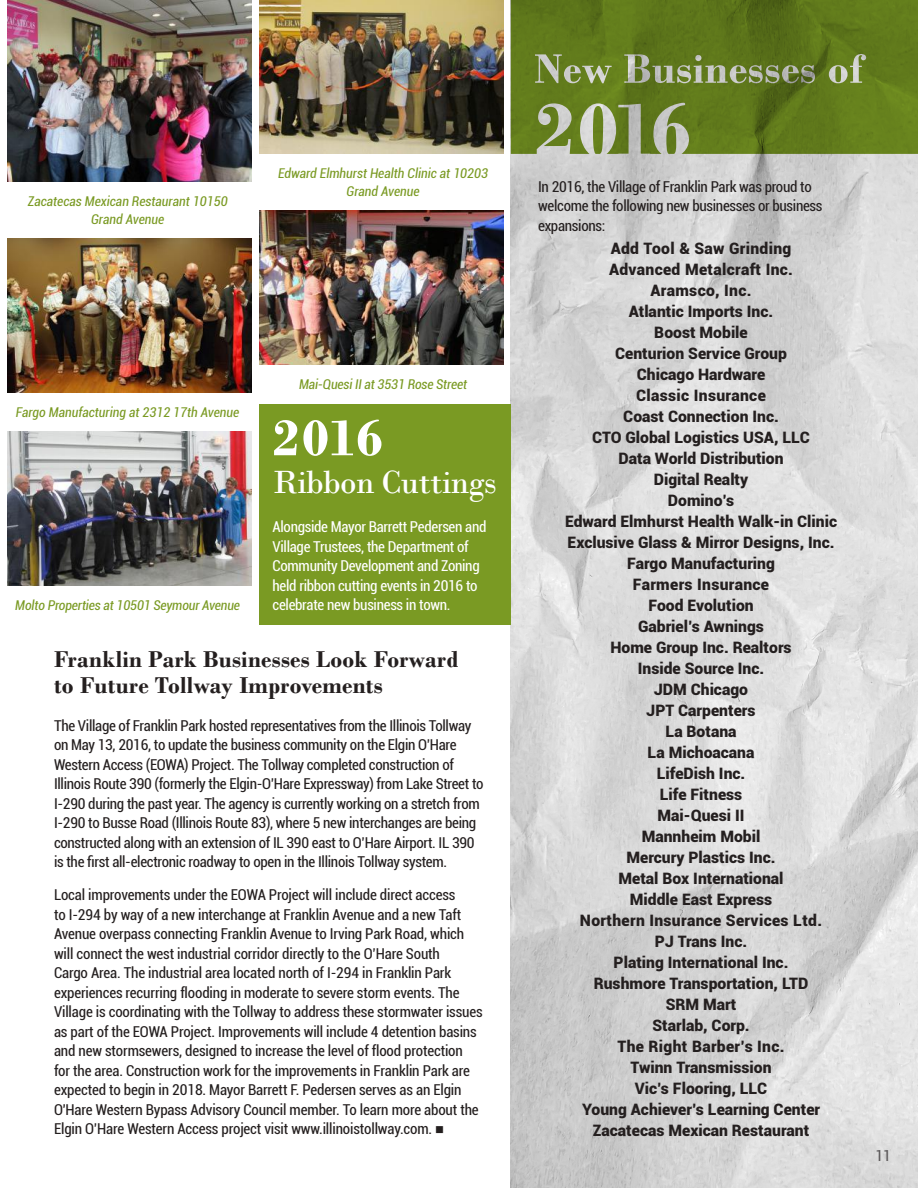
<style>
.page{position:relative;width:918px;height:1188px;background:#fff}
.page>*{position:absolute;margin:0;border:0;box-sizing:border-box;transform-origin:0 0}
.t1{font:700 54px "Bodoni";color:#fff}
.t2{font:33.75px "Bodoni";letter-spacing:-.02em;color:#fff}
.t3{font:700 24px/25.5px "Bodoni";letter-spacing:.01em;color:#241f1f}
.t4{font:900 15.75px/21px "Roboto";color:#241f1f;text-align:center}
.t5{font:condensed 15px/19.5px "Roboto";letter-spacing:-.01em;color:#241f1f}
.t6{font:condensed 15px/19.5px "Roboto";letter-spacing:-.02em;color:#fff}
.t7{font:condensed 15px "Roboto";color:#5a5758}
.t8{font:italic condensed 13.5px/18px "Roboto";color:#7a9a23;text-align:center}
</style>
<div class="page">
<img style="left:511px;top:154px;width:407px;height:1034px">
<svg style="left:511px;top:0;width:407px;height:154px;background:#69802c"></svg>
<img style="left:7px;top:0;width:245px;height:182px">
<img style="left:7px;top:432px;width:245px;height:153px">
<img style="left:7px;top:239px;width:245px;height:154px">
<img style="left:259px;top:0;width:245px;height:154px">
<img style="left:259px;top:210px;width:245px;height:154px">
<div style="left:259px;top:404px;width:252px;height:220px;background:#7a9a23"></div>
<p class="t8" style="left:28px;top:192px;width:201px">Zacatecas Mexican Restaurant 10150<br>Grand Avenue</p>
<p class="t8" style="left:278px;top:164px;width:212px">Edward Elmhurst Health Clinic at 10203<br>Grand Avenue</p>
<p class="t8" style="left:16px;top:403px;width:225px">Fargo Manufacturing at 2312 17th Avenue</p>
<p class="t8" style="left:15px;top:596px;width:226px">Molto Properties at 10501 Seymour Avenue</p>
<p class="t8" style="left:299px;top:375px;width:170px">Mai-Quesi II at 3531 Rose Street</p>
<h1 class="t1" style="left:273px;top:406px;width:112px">2016</h1>
<h2 class="t2" style="left:273px;top:462px;width:226px">Ribbon Cuttings</h2>
<p class="t6" style="left:273px;top:516px;width:215px">Alongside Mayor Barrett Pedersen and Village Trustees, the Department of Community Development and Zoning held ribbon cutting events in 2016 to celebrate new business in town.</p>
<h3 class="t3" style="left:54px;top:647px;width:406px">Franklin Park Businesses Look Forward to Future Tollway Improvements</h3>
<p class="t5" style="left:54px;top:715px;width:431px">The Village of Franklin Park hosted representatives from the Illinois Tollway on May 13, 2016, to update the business community on the Elgin O’Hare Western Access (EOWA) Project. The Tollway completed construction of Illinois Route 390 (formerly the Elgin-O’Hare Expressway) from Lake Street to I-290 during the past year. The agency is currently working on a stretch from I-290 to Busse Road (Illinois Route 83), where 5 new interchanges are being constructed along with an extension of IL 390 east to O’Hare Airport. IL 390 is the first all-electronic roadway to open in the Illinois Tollway system.</p>
<p class="t5" style="left:54px;top:884px;width:430px">Local improvements under the EOWA Project will include direct access<br>to I-294 by way of a new interchange at Franklin Avenue and a new Taft Avenue overpass connecting Franklin Avenue to Irving Park Road, which will connect the west industrial corridor directly to the O’Hare South<br>Cargo Area. The industrial area located north of I-294 in Franklin Park experiences recurring flooding in moderate to severe storm events. The Village is coordinating with the Tollway to address these stormwater issues as part of the EOWA Project. Improvements will include 4 detention basins and new stormsewers, designed to increase the level of flood protection for the area. Construction work for the improvements in Franklin Park are expected to begin in 2018. Mayor Barrett F. Pedersen serves as an Elgin O'Hare Western Bypass Advisory Council member. To learn more about the Elgin O’Hare Western Access project visit www.illinoistollway.com. ■</p>
<p class="t5" style="left:538px;top:176px;width:286px">In 2016, the Village of Franklin Park was proud to welcome the following new businesses or business expansions:</p>
<p class="t4" style="left:565px;top:238px;width:274px">Add Tool &amp; Saw Grinding<br>Advanced Metalcraft Inc.<br>Aramsco, Inc.<br>Atlantic Imports Inc.<br>Boost Mobile<br>Centurion Service Group<br>Chicago Hardware<br>Classic Insurance<br>Coast Connection Inc.<br>CTO Global Logistics USA, LLC<br>Data World Distribution<br>Digital Realty<br>Domino’s<br>Edward Elmhurst Health Walk-in Clinic<br>Exclusive Glass &amp; Mirror Designs, Inc.<br>Fargo Manufacturing<br>Farmers Insurance<br>Food Evolution<br>Gabriel’s Awnings<br>Home Group Inc. Realtors<br>Inside Source Inc.<br>JDM Chicago<br>JPT Carpenters<br>La Botana<br>La Michoacana<br>LifeDish Inc.<br>Life Fitness<br>Mai-Quesi II<br>Mannheim Mobil<br>Mercury Plastics Inc.<br>Metal Box International<br>Middle East Express<br>Northern Insurance Services Ltd.<br>PJ Trans Inc.<br>Plating International Inc.<br>Rushmore Transportation, LTD<br>SRM Mart<br>Starlab, Corp.<br>The Right Barber’s Inc.<br>Twinn Transmission<br>Vic’s Flooring, LLC<br>Young Achiever’s Learning Center<br>Zacatecas Mexican Restaurant</p>
<p class="t7" style="left:876px;top:1145px;width:17px">11</p>
</div>
